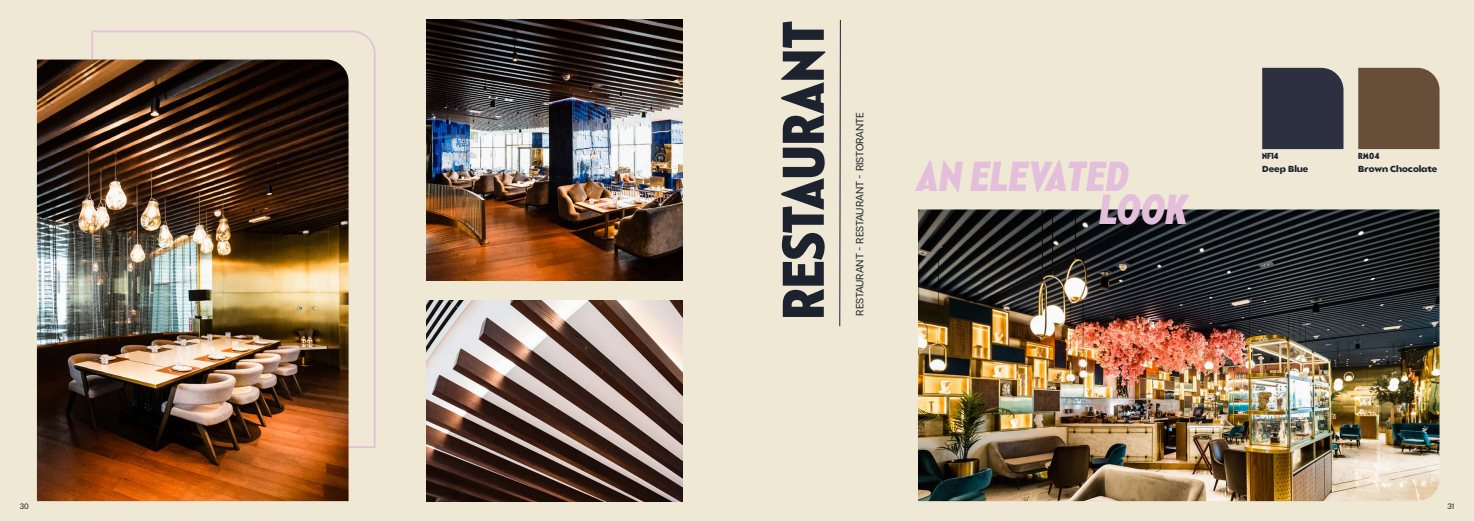
<style>
.page{position:relative;width:1474px;height:521px;background:#fff}
.page>*{position:absolute;margin:0;border:0;box-sizing:border-box;transform-origin:0 0}
.t1{font:condensed 58.62px "Balgin Black Sm";color:#1d222f}
.t2{font:italic condensed 42px/33.2px "Balgin Black Sm";color:#e3bfdb}
.t3{font:10.5px "PP Radio Grotesk";letter-spacing:-.005em;color:#1d222d}
.t4{font:700 8.75px "Balgin";color:#1d222f}
.t5{font:condensed 8.75px "Balgin Black Sm";color:#1d222f}
.t6{font:7.88px "PP Radio Grotesk";color:#1d222f}
</style>
<div class="page">
<div style="left:0;top:0;width:1473px;height:521px;background:#eee8d5"></div>
<img style="left:918px;top:209px;width:521px;height:292px">
<div style="left:1262px;top:68px;width:81px;height:81px;background:#2d3041"></div>
<div style="left:1358px;top:68px;width:81px;height:81px;background:#674e38"></div>
<svg style="left:839px;top:19px;width:2px;height:308px"></svg>
<svg style="left:90px;top:30px;width:286px;height:419px"></svg>
<img style="left:37px;top:60px;width:311px;height:441px">
<img style="left:426px;top:20px;width:256px;height:260px">
<img style="left:426px;top:300px;width:256px;height:201px">
<h1 class="t1" style="left:763px;top:319px;width:300px;rotate:-90deg">RESTAURANT</h1>
<p class="t3" style="left:854px;top:316px;width:205px;rotate:-90deg">RESTAURANT - RESTAURANT - RISTORANTE</p>
<h2 class="t2" style="left:1100px;top:160px;width:90px;text-indent:-183px">AN ELEVATED<br>LOOK</h2>
<p class="t5" style="left:1262px;top:150px;width:18px">NF14</p>
<p class="t5" style="left:1358px;top:150px;width:23px">RM04</p>
<p class="t4" style="left:1262px;top:163px;width:48px">Deep Blue</p>
<p class="t4" style="left:1358px;top:163px;width:81px">Brown Chocolate</p>
<p class="t6" style="left:20px;top:501px;width:11px">30</p>
<p class="t6" style="left:1447px;top:501px;width:8px">31</p>
</div>
